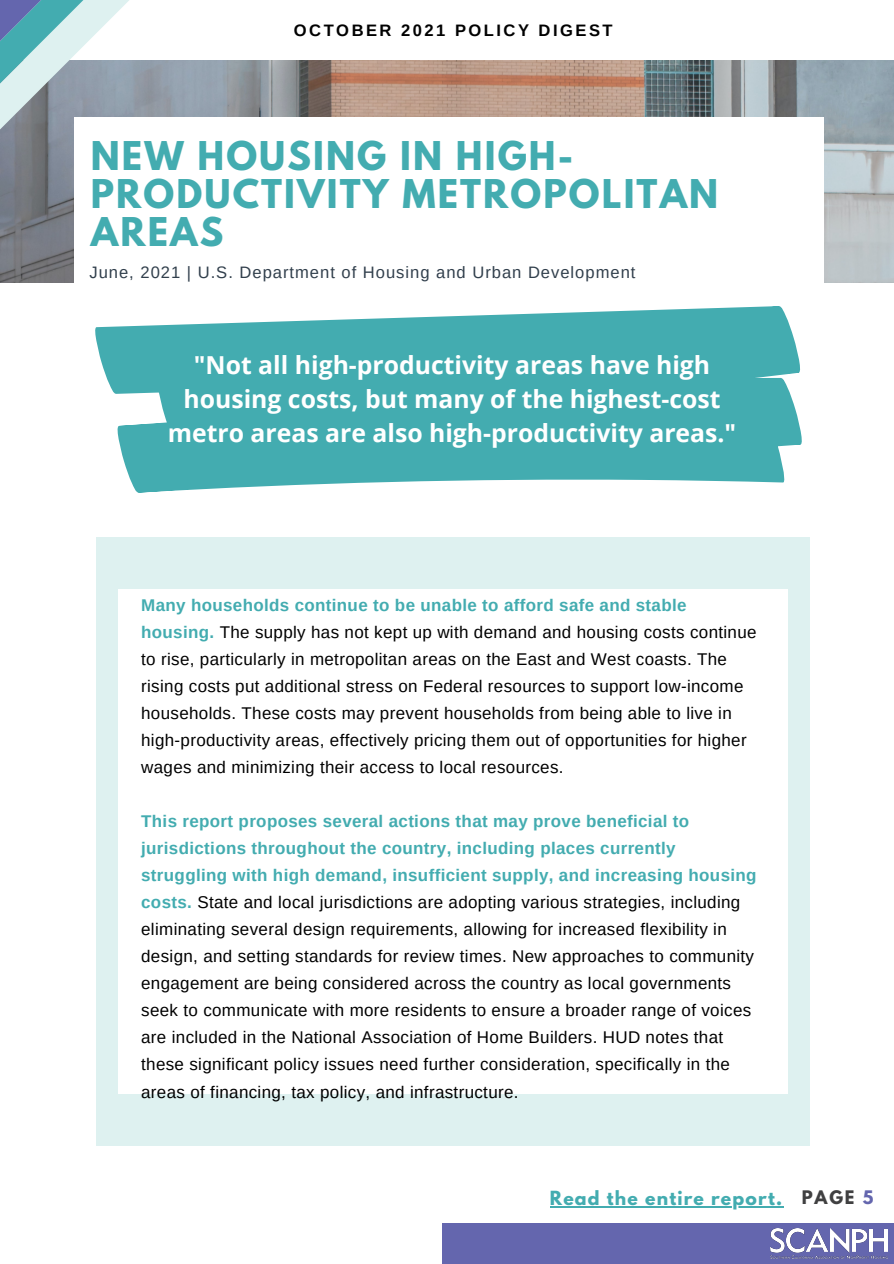
<style>
.page{position:relative;width:894px;height:1264px;background:#fff}
.page>*{position:absolute;margin:0;border:0;box-sizing:border-box;transform-origin:0 0}
.t1{font:700 35.1px/38.1px "League Spartan";letter-spacing:.06em;color:#43acb0}
.t2{font:700 24.75px/33.8px "Open Sans";color:#fff;text-align:center}
.t3{font:700 17.25px "League Spartan";letter-spacing:.07em;color:#43acb0}
.t4{font:16.95px/27px "Arimo";letter-spacing:.02em;color:#000}
.t5{font:16.5px "Arimo";letter-spacing:.06em;color:#313f4c}
.t6{font:700 16.5px "Arimo";letter-spacing:.15em;color:#000}
.t7{font:700 16.5px "League Spartan";color:#404041}
.s1{font-weight:700;color:#43acb0}
.s2{color:#6466ae}
</style>
<div class="page">
<div style="left:97px;top:537px;width:712px;height:608px;background:#def1f0"></div>
<svg style="left:95px;top:306px;width:707px;height:187px;fill:#43acb0"></svg>
<img style="left:0;top:61px;width:893px;height:221px">
<div style="left:441px;top:1222px;width:452px;height:41px;background:#6466ae"></div>
<img style="left:770px;top:1228px;width:117px;height:30px">
<div style="left:119px;top:589px;width:668px;height:504px;background:#fff"></div>
<hr style="left:549px;top:1205px;width:234px;height:2px;background:#43acb0">
<div style="left:74px;top:118px;width:749px;height:182px;background:#fff"></div>
<svg style="left:0;top:60px;width:181px;height:213px"></svg>
<svg style="left:0;top:0;width:135px;height:227px"></svg>
<p class="t6" style="left:294px;top:21px;width:320px">OCTOBER 2021 POLICY DIGEST</p>
<p class="t1" style="left:91px;top:141px;width:629px">NEW HOUSING IN HIGH-<br>PRODUCTIVITY METROPOLITAN<br>AREAS</p>
<p class="t5" style="left:89px;top:263px;width:547px">June, 2021 | U.S. Department of Housing and Urban Development</p>
<p class="t2" style="left:168px;top:348px;width:569px">"Not all high-productivity areas have high housing costs, but many of the highest-cost metro areas are also high-productivity areas."</p>
<p class="t4" style="left:141px;top:591px;width:616px"><span class="s1">Many households continue to be unable to afford safe and stable housing.</span> The supply has not kept up with demand and housing costs continue to rise, particularly in metropolitan areas on the East and West coasts. The rising costs put additional stress on Federal resources to support low-income households. These costs may prevent households from being able to live in high-productivity areas, effectively pricing them out of opportunities for higher wages and minimizing their access to local resources.</p>
<p class="t4" style="left:141px;top:807px;width:616px"><span class="s1">This report proposes several actions that may prove beneficial to jurisdictions throughout the country, including places currently struggling with high demand, insufficient supply, and increasing housing costs.</span> State and local jurisdictions are adopting various strategies, including eliminating several design requirements, allowing for increased flexibility in design, and setting standards for review times. New approaches to community engagement are being considered across the country as local governments seek to communicate with more residents to ensure a broader range of voices are included in the National Association of Home Builders. HUD notes that these significant policy issues need further consideration, specifically in the areas of financing, tax policy, and infrastructure.</p>
<p class="t3" style="left:549px;top:1189px;width:234px">Read the entire report.</p>
<p class="t7" style="left:801px;top:1189px;width:73px">PAGE <span class="s2">5</span></p>
</div>
